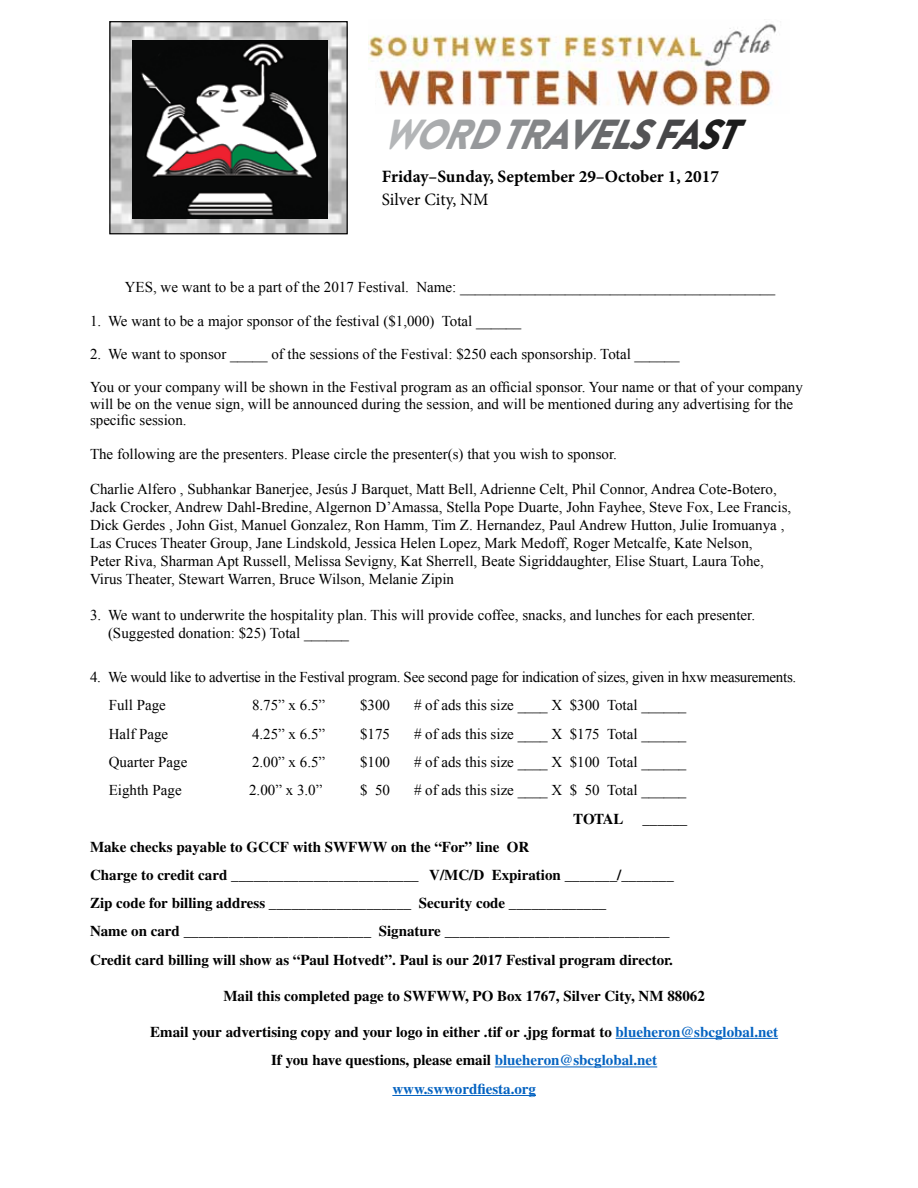
<style>
.page{position:relative;width:918px;height:1188px;background:#fff}
.page>*{position:absolute;margin:0;border:0;box-sizing:border-box;transform-origin:0 0}
.t1{font:italic 900 42px "Brandon Grotesque";color:#1c1c1c;scale:.9 1}
.t2{font:700 17.25px "Minion Pro";color:#000}
.t3{font:17.25px "Minion Pro";color:#000}
.t4{font:15px/18px "Times New Roman";color:#000}
.t5{font:700 15px/28.2px "Times";color:#000}
.t6{font:15px/28.2px "Times New Roman";letter-spacing:-.02em;color:#000}
.s1{color:#b4b6b8}
.s2{color:#aaacae}
.s3{color:#a0a2a4}
.s4{color:#96989b}
.s5{color:#8d8f92}
.s6{color:#848688}
.s7{color:#7b7c7f}
.s8{color:#717375}
.s9{color:#68696b}
.s10{color:#5d5e61}
.s11{color:#535355}
.s12{color:#474749}
.s13{color:#383739}
.s14{color:#0563c1}
</style>
<div class="page">
<hr style="left:616px;top:1038px;width:162px;height:1px;background:#0563c1">
<hr style="left:495px;top:1067px;width:162px;height:1px;background:#0563c1">
<hr style="left:392px;top:1095px;width:144px;height:1px;background:#0563c1">
<img style="left:111px;top:23px;width:235px;height:209px">
<div style="left:109px;top:21px;width:239px;height:213px;border:1px solid #000"></div>
<img style="left:368px;top:23px;width:408px;height:83px">
<div style="left:358px;top:70px;width:16px;height:49px;background:#fff"></div>
<svg style="left:740px;top:66px;width:2px;height:7px"></svg>
<img style="left:132px;top:40px;width:195px;height:178px">
<h1 class="t1" style="left:381px;top:105px;width:423px"><span class="s1">W</span><span class="s2">O</span><span class="s3">R</span><span class="s4">D</span><span class="s5">T</span><span class="s6">R</span><span class="s7">A</span><span class="s8">V</span><span class="s9">E</span><span class="s10">L</span><span class="s11">S</span><span class="s12">F</span><span class="s13">A</span>ST</h1>
<p class="t2" style="left:382px;top:167px;width:339px">Friday–Sunday, September 29–October 1, 2017</p>
<p class="t3" style="left:382px;top:189px;width:108px">Silver City, NM</p>
<p class="t4" style="left:125px;top:278px;width:652px">YES, we want to be a part of the 2017 Festival. Name: __________________________________________</p>
<p class="t4" style="left:90px;top:311px;width:433px">1. We want to be a major sponsor of the festival ($1,000) Total ______</p>
<p class="t4" style="left:90px;top:345px;width:591px">2. We want to sponsor _____ of the sessions of the Festival: $250 each sponsorship. Total ______</p>
<p class="t4" style="left:90px;top:379px;width:714px;line-height:16.2px">You or your company will be shown in the Festival program as an official sponsor. Your name or that of your company will be on the venue sign, will be announced during the session, and will be mentioned during any advertising for the specific session.</p>
<p class="t4" style="left:90px;top:444px;width:528px">The following are the presenters. Please circle the presenter(s) that you wish to sponsor.</p>
<p class="t4" style="left:90px;top:479px;width:703px">Charlie Alfero , Subhankar Banerjee, Jesús J Barquet, Matt Bell, Adrienne Celt, Phil Connor, Andrea Cote-Botero, Jack Crocker, Andrew Dahl-Bredine, Algernon D’Amassa, Stella Pope Duarte, John Fayhee, Steve Fox, Lee Francis, Dick Gerdes , John Gist, Manuel Gonzalez, Ron Hamm, Tim Z. Hernandez, Paul Andrew Hutton, Julie Iromuanya , Las Cruces Theater Group, Jane Lindskold, Jessica Helen Lopez, Mark Medoff, Roger Metcalfe, Kate Nelson,<br>Peter Riva, Sharman Apt Russell, Melissa Sevigny, Kat Sherrell, Beate Sigriddaughter, Elise Stuart, Laura Tohe, Virus Theater, Stewart Warren, Bruce Wilson, Melanie Zipin</p>
<p class="t4" style="left:108px;top:605px;width:649px;text-indent:-18px">3. We want to underwrite the hospitality plan. This will provide coffee, snacks, and lunches for each presenter. (Suggested donation: $25) Total ______</p>
<p class="t6" style="left:109px;top:663px;width:689px;text-indent:-19px">4. We would like to advertise in the Festival program. See second page for indication of sizes, given in hxw measurements.<br>Full Page</p>
<p class="t4" style="left:252px;top:696px;width:75px">8.75” x 6.5”</p>
<p class="t4" style="left:360px;top:696px;width:32px">$300</p>
<p class="t4" style="left:414px;top:696px;width:274px"># of ads this size ____ X $300 Total ______</p>
<p class="t4" style="left:109px;top:724px;width:61px">Half Page</p>
<p class="t4" style="left:252px;top:724px;width:75px">4.25” x 6.5”</p>
<p class="t4" style="left:360px;top:724px;width:32px">$175</p>
<p class="t4" style="left:414px;top:724px;width:274px"># of ads this size ____ X $175 Total ______</p>
<p class="t4" style="left:109px;top:753px;width:80px">Quarter Page</p>
<p class="t4" style="left:252px;top:753px;width:75px">2.00” x 6.5”</p>
<p class="t4" style="left:360px;top:753px;width:32px">$100</p>
<p class="t4" style="left:414px;top:753px;width:274px"># of ads this size ____ X $100 Total ______</p>
<p class="t4" style="left:109px;top:781px;width:74px">Eighth Page</p>
<p class="t4" style="left:249px;top:781px;width:75px">2.00” x 3.0”</p>
<p class="t4" style="left:360px;top:781px;width:32px">$ 50</p>
<p class="t4" style="left:414px;top:781px;width:274px"># of ads this size ____ X $ 50 Total ______</p>
<p class="t5" style="left:573px;top:804px;width:52px">TOTAL</p>
<p class="t5" style="left:642px;top:804px;width:46px">______</p>
<p class="t5" style="left:90px;top:832px;width:585px">Make checks payable to GCCF with SWFWW on the “For” line OR<br>Charge to credit card _________________________ V/MC/D Expiration _______/_______ Zip code for billing address ___________________ Security code _____________<br>Name on card _________________________ Signature ______________________________ Credit card billing will show as “Paul Hotvedt”. Paul is our 2017 Festival program director.</p>
<p class="t5" style="left:223px;top:981px;width:483px">Mail this completed page to SWFWW, PO Box 1767, Silver City, NM 88062</p>
<p class="t5" style="left:150px;top:1017px;width:629px;text-align:center">Email your advertising copy and your logo in either .tif or .jpg format to <span class="s14">blueheron@sbcglobal.net<br></span>If you have questions, please email <span class="s14">blueheron@sbcglobal.net<br>www.swwordfiesta.org</span></p>
</div>
